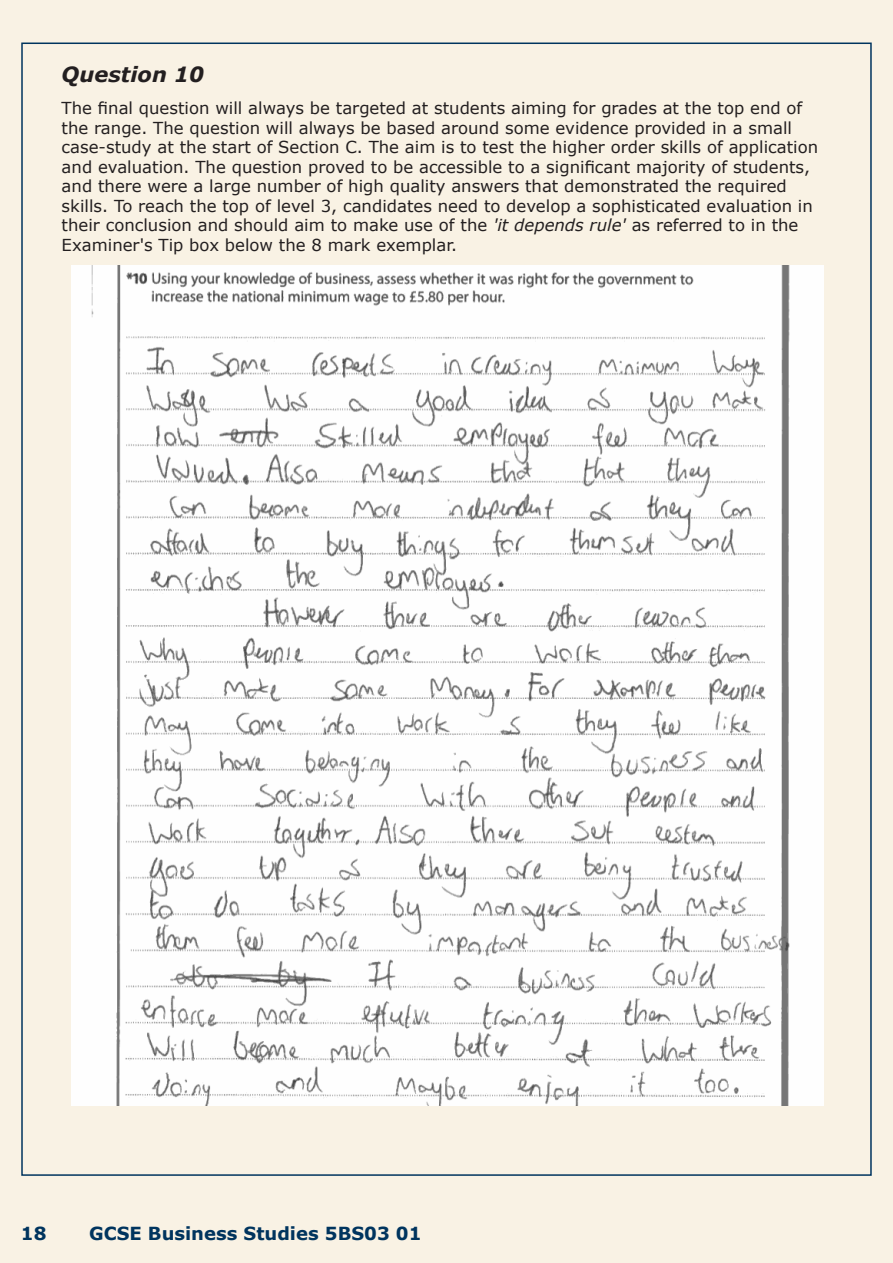
<style>
.page{position:relative;width:893px;height:1263px;background:#f9f2e4}
.page>*{position:absolute;margin:0;border:0;box-sizing:border-box;transform-origin:0 0}
.t1{font:italic 700 21px "Verdana";color:#231f20}
.t2{font:700 18px "Verdana";color:#00345e}
.t3{font:16.5px/19.5px "Verdana";color:#231f20}
.s1{font-style:italic}
</style>
<div class="page">
<img style="left:72px;top:266px;width:751px;height:840px">
<p class="t1" style="left:62px;top:61px;width:144px">Question 10</p>
<p class="t3" style="left:62px;top:98px;width:758px">The final question will always be targeted at students aiming for grades at the top end of the range. The question will always be based around some evidence provided in a small case-study at the start of Section C. The aim is to test the higher order skills of application and evaluation. The question proved to be accessible to a significant majority of students, and there were a large number of high quality answers that demonstrated the required skills. To reach the top of level 3, candidates need to develop a sophisticated evaluation in their conclusion and should aim to make use of the <span class="s1">'it depends rule'</span> as referred to in the Examiner's Tip box below the 8 mark exemplar.</p>
<p class="t2" style="left:21px;top:1222px;width:27px">18</p>
<p class="t2" style="left:89px;top:1222px;width:334px">GCSE Business Studies 5BS03 01</p>
</div>
